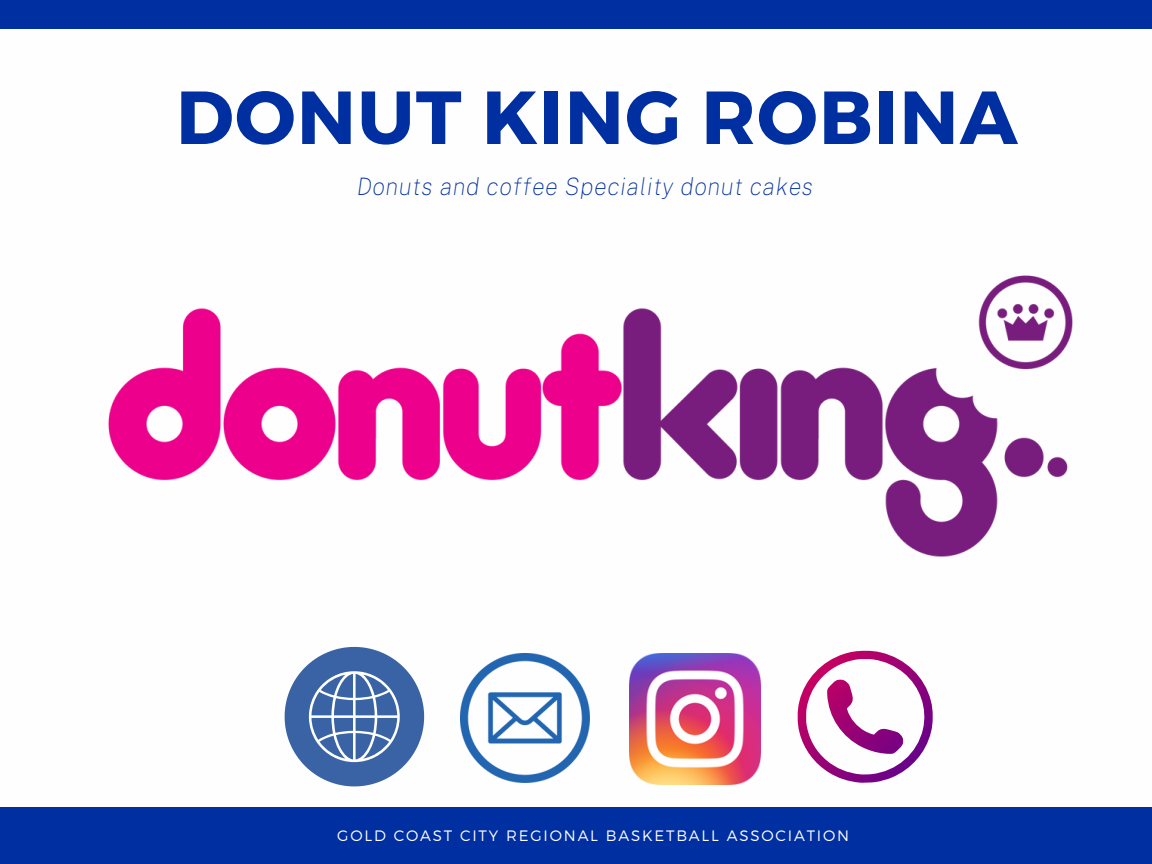
<style>
.page{position:relative;width:1152px;height:864px;background:#fff}
.page>*{position:absolute;margin:0;border:0;box-sizing:border-box;transform-origin:0 0}
.t1{font:700 75px "Montserrat";letter-spacing:.02em;color:#002fa1}
.t2{font:italic 100 24px "Public Sans";letter-spacing:.02em;color:#002fa1}
.t3{font:300 15.15px "Montserrat";letter-spacing:.12em;color:#fefefe}
</style>
<div class="page">
<div style="left:0;top:807px;width:1152px;height:56px;background:#002fa1"></div>
<div style="left:0;top:0;width:1152px;height:28px;background:#002fa1"></div>
<svg style="left:285px;top:647px;width:139px;height:139px"></svg>
<svg style="left:798px;top:651px;width:135px;height:132px"></svg>
<img style="left:460px;top:654px;width:130px;height:129px">
<img style="left:630px;top:654px;width:130px;height:130px">
<img style="left:108px;top:275px;width:964px;height:282px">
<h1 class="t1" style="left:176px;top:69px;width:843px">DONUT KING ROBINA</h1>
<h2 class="t2" style="left:357px;top:172px;width:458px">Donuts and coffee Speciality donut cakes</h2>
<p class="t3" style="left:337px;top:826px;width:513px">GOLD COAST CITY REGIONAL BASKETBALL ASSOCIATION</p>
</div>
